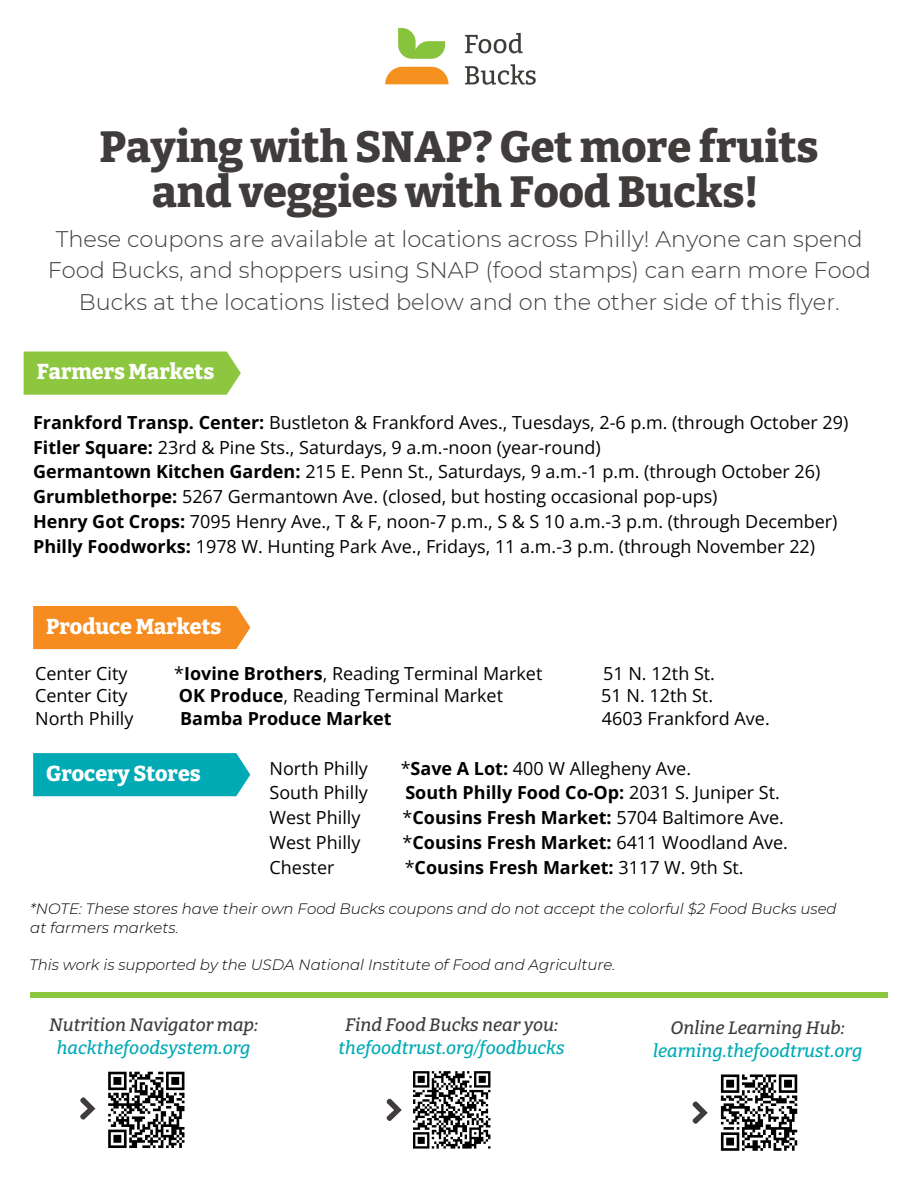
<style>
.page{position:relative;width:918px;height:1188px;background:#fff}
.page>*{position:absolute;margin:0;border:0;box-sizing:border-box;transform-origin:0 0}
.t1{font:800 43.5px/45px "Bitter";color:#403c3b;text-align:center}
.t2{font:300 22.5px/31.5px "Montserrat";color:#403c3b;text-align:center}
.t3{font:800 21.45px "Bitter";color:#fff}
.t4{font:18px/24.8px "Open Sans";color:#000}
.t5{font:700 18px "Open Sans";color:#000}
.t6{font:italic 500 18px/23.7px "Bitter";color:#00aab5;text-align:center}
.t7{font:italic 500 18px/23.7px "Bitter";color:#403c3b;text-align:center}
.t8{font:italic 300 15px/19.2px "Montserrat";color:#000}
.s1{font-weight:700}
.s2{font-weight:400}
.s3{color:#00aab5}
.s4{color:#403c3b}
</style>
<div class="page">
<div style="left:24px;top:352px;width:217px;height:43px;background:#8dc63f"></div>
<div style="left:33px;top:606px;width:217px;height:43px;background:#f68b1f"></div>
<div style="left:33px;top:753px;width:217px;height:43px;background:#00aab5"></div>
<div style="left:30px;top:993px;width:858px;height:5px;background:#8dc63f"></div>
<img style="left:385px;top:28px;width:151px;height:57px">
<svg style="left:80px;top:1097px;width:15px;height:23px"></svg>
<svg style="left:108px;top:1071px;width:77px;height:77px"></svg>
<svg style="left:386px;top:1098px;width:16px;height:23px"></svg>
<svg style="left:413px;top:1071px;width:78px;height:78px"></svg>
<svg style="left:692px;top:1101px;width:16px;height:23px"></svg>
<svg style="left:720px;top:1074px;width:78px;height:77px"></svg>
<h5 class="t1" style="left:99px;top:125px;width:721px">Paying with SNAP? Get more fruits and veggies with Food Bucks!</h5>
<h2 class="t2" style="left:48px;top:223px;width:825px">These coupons are available at locations across Philly! Anyone can spend<br>Food Bucks, and shoppers using SNAP (food stamps) can earn more Food<br>Bucks at the locations listed below and on the other side of this flyer.</h2>
<h3 class="t3" style="left:37px;top:359px;width:179px">Farmers Markets</h3>
<h1 class="t4" style="left:33px;top:410px;width:817px"><span class="s1">Frankford Transp. Center:</span> Bustleton &amp; Frankford Aves., Tuesdays, 2-6 p.m. (through October 29)<br><span class="s1">Fitler Square:</span> 23rd &amp; Pine Sts., Saturdays, 9 a.m.-noon (year-round)<br><span class="s1">Germantown Kitchen Garden:</span> 215 E. Penn St., Saturdays, 9 a.m.-1 p.m. (through October 26)<br><span class="s1">Grumblethorpe:</span> 5267 Germantown Ave. (closed, but hosting occasional pop-ups)<br><span class="s1">Henry Got Crops:</span> 7095 Henry Ave., T &amp; F, noon-7 p.m., S &amp; S 10 a.m.-3 p.m. (through December)<br><span class="s1">Philly Foodworks:</span> 1978 W. Hunting Park Ave., Fridays, 11 a.m.-3 p.m. (through November 22)</h1>
<h2 class="t3" style="left:46px;top:614px;width:177px">Produce Markets</h2>
<p class="t4" style="left:35px;top:660px;width:94px">Center City</p>
<p class="t4" style="left:174px;top:660px;width:370px">*<span class="s1">Iovine Brothers</span>, Reading Terminal Market</p>
<p class="t4" style="left:603px;top:660px;width:113px">51 N. 12th St.</p>
<p class="t4" style="left:35px;top:683px;width:94px">Center City</p>
<p class="t4" style="left:179px;top:683px;width:326px"><span class="s1">OK Produce</span>, Reading Terminal Market</p>
<p class="t4" style="left:601px;top:683px;width:113px">51 N. 12th St.</p>
<p class="t4" style="left:35px;top:705px;width:100px">North Philly</p>
<p class="t5" style="left:180px;top:706px;width:213px">Bamba Produce Market</p>
<p class="t4" style="left:602px;top:705px;width:169px">4603 Frankford Ave.</p>
<h5 class="t3" style="left:46px;top:761px;width:156px">Grocery Stores</h5>
<p class="t4" style="left:270px;top:755px;width:100px">North Philly</p>
<p class="t4" style="left:401px;top:755px;width:292px">*<span class="s1">Save A Lot:</span> 400 W Allegheny Ave.</p>
<p class="t4" style="left:270px;top:780px;width:100px">South Philly</p>
<p class="t5" style="left:405px;top:780px;width:376px">South Philly Food Co-Op: <span class="s2">2031 S. Juniper St.</span></p>
<p class="t4" style="left:270px;top:805px;width:92px">West Philly</p>
<p class="t5" style="left:403px;top:805px;width:383px"><span class="s2">*</span>Cousins Fresh Market: <span class="s2">5704 Baltimore Ave.</span></p>
<p class="t4" style="left:270px;top:830px;width:92px">West Philly</p>
<p class="t5" style="left:403px;top:830px;width:387px"><span class="s2">*</span>Cousins Fresh Market: <span class="s2">6411 Woodland Ave.</span></p>
<p class="t4" style="left:270px;top:854px;width:66px">Chester</p>
<p class="t5" style="left:405px;top:854px;width:340px"><span class="s2">*</span>Cousins Fresh Market: <span class="s2">3117 W. 9th St.</span></p>
<h5 class="t8" style="left:30px;top:899px;width:808px">*NOTE: These stores have their own Food Bucks coupons and do not accept the colorful $2 Food Bucks used at farmers markets.</h5>
<p class="t8" style="left:29px;top:955px;width:588px">This work is supported by the USDA National Institute of Food and Agriculture.</p>
<h4 class="t7" style="left:49px;top:1013px;width:211px">Nutrition Navigator map: <span class="s3">hackthefoodsystem.org</span></h4>
<p class="t6" style="left:339px;top:1013px;width:228px"><span class="s4">Find Food Bucks near you: </span>thefoodtrust.org/foodbucks</p>
<p class="t6" style="left:653px;top:1016px;width:211px"><span class="s4">Online Learning Hub: </span>learning.thefoodtrust.org</p>
</div>
